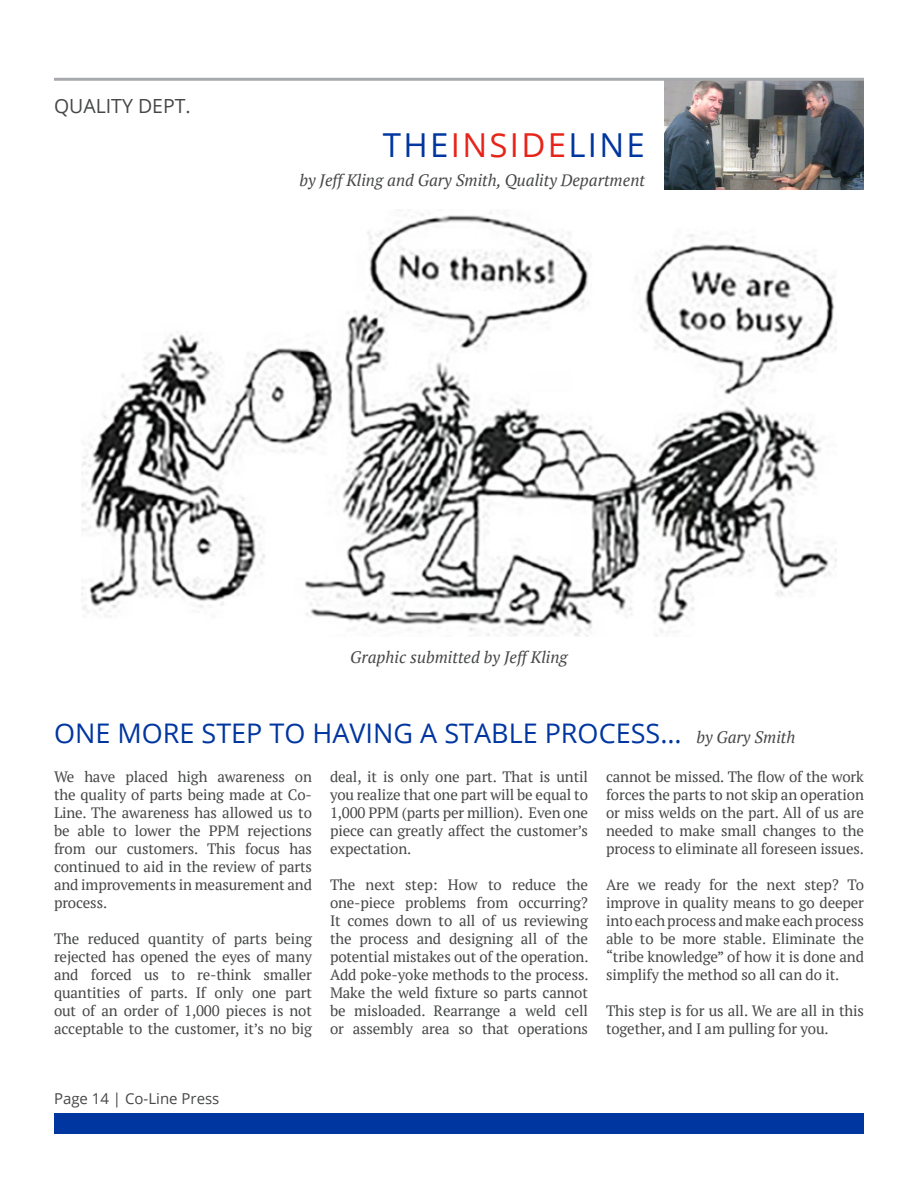
<style>
.page{position:relative;width:918px;height:1188px;background:#fff}
.page>*{position:absolute;margin:0;border:0;box-sizing:border-box;transform-origin:0 0}
.t1{font:33px "Open Sans";letter-spacing:.07em;color:#0036a0}
.t2{font:27px "Open Sans";color:#0036a0}
.t3{font:19.5px "Open Sans";color:#464748}
.t4{font:italic 16.5px "PT Serif";color:#464748}
.t5{font:15px/18px "PT Serif";letter-spacing:-.01em;color:#464748;text-align:justify}
.t6{font:15px "Open Sans";color:#464748}
.s1{color:#e72419}
</style>
<div class="page">
<div style="left:54px;top:1113px;width:810px;height:21px;background:#0036a0"></div>
<img style="left:664px;top:81px;width:200px;height:109px">
<hr style="left:54px;top:78px;width:810px;height:3px;background:#a8a9ad">
<img style="left:81px;top:212px;width:756px;height:425px">
<p class="t3" style="left:54px;top:92px;width:138px">QUALITY DEPT.</p>
<p class="t1" style="left:383px;top:122px;width:264px">THE<span class="s1">INSIDE</span>LINE</p>
<p class="t4" style="left:299px;top:169px;width:347px">by Jeff Kling and Gary Smith, Quality Department</p>
<p class="t4" style="left:350px;top:647px;width:219px">Graphic submitted by Jeff Kling</p>
<p class="t2" style="left:54px;top:715px;width:629px">ONE MORE STEP TO HAVING A STABLE PROCESS…</p>
<p class="t4" style="left:696px;top:726px;width:101px">by Gary Smith</p>
<p class="t5" style="left:54px;top:768px;width:260px">We have placed high awareness on the quality of parts being made at Co-Line. The awareness has allowed us to be able to lower the PPM rejections from our customers. This focus has continued to aid in the review of parts and improvements in measurement and process.</p>
<p class="t5" style="left:54px;top:930px;width:260px">The reduced quantity of parts being rejected has opened the eyes of many and forced us to re-think smaller quantities of parts. If only one part out of an order of 1,000 pieces is not acceptable to the customer, it’s no big</p>
<p class="t5" style="left:330px;top:768px;width:260px">deal, it is only one part. That is until you realize that one part will be equal to 1,000 PPM (parts per million). Even one piece can greatly affect the customer’s expectation.</p>
<p class="t5" style="left:330px;top:876px;width:260px">The next step: How to reduce the one-piece problems from occurring?<br>It comes down to all of us reviewing the process and designing all of the potential mistakes out of the operation.<br>Add poke-yoke methods to the process.<br>Make the weld fixture so parts cannot be misloaded. Rearrange a weld cell or assembly area so that operations</p>
<p class="t5" style="left:606px;top:768px;width:260px">cannot be missed. The flow of the work forces the parts to not skip an operation or miss welds on the part. All of us are needed to make small changes to the process to eliminate all foreseen issues.</p>
<p class="t5" style="left:606px;top:876px;width:260px">Are we ready for the next step? To improve in quality means to go deeper into each process and make each process able to be more stable. Eliminate the “tribe knowledge” of how it is done and simplify the method so all can do it.</p>
<p class="t5" style="left:606px;top:1002px;width:260px">This step is for us all. We are all in this together, and I am pulling for you.</p>
<p class="t6" style="left:54px;top:1088px;width:167px">Page 14 | Co-Line Press</p>
</div>
